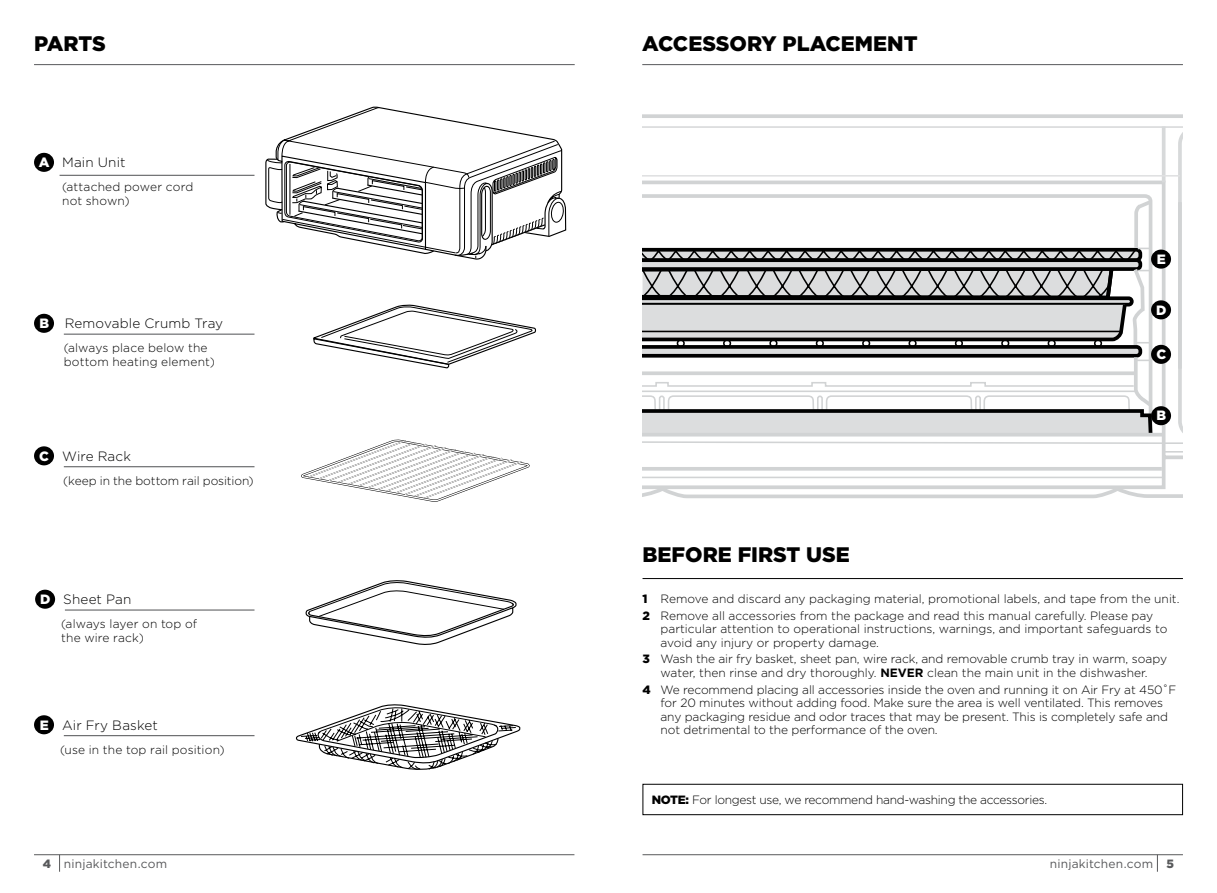
<style>
.page{position:relative;width:1217px;height:893px;background:#fff}
.page>*{position:absolute;margin:0;border:0;box-sizing:border-box;transform-origin:0 0}
.t1{font:900 21px "Gotham";color:#000}
.t2{font:300 13.5px "Gotham";letter-spacing:.01em;color:#000}
.t3{font:900 13.5px "Gotham";color:#fff}
.t4{font:300 12px/13.5px "Gotham";letter-spacing:-.01em;color:#000}
.t5{font:300 12px/13.5px "Gotham";letter-spacing:.01em;color:#000}
.t6{font:300 12px/13.5px "Gotham";letter-spacing:.015em;color:#000}
.t7{font:12px "Gotham";letter-spacing:.015em;color:#58595b}
.s1{font-weight:900;color:#fff}
.s2{font-weight:900}
.s3{font-weight:700}
</style>
<div class="page">
<hr style="left:34px;top:64px;width:540px;height:1px;background:#58595b">
<hr style="left:34px;top:854px;width:540px;height:1px;background:#58595b">
<svg style="left:59px;top:855px;width:1px;height:17px"></svg>
<hr style="left:642px;top:64px;width:540px;height:1px;background:#58595b">
<hr style="left:642px;top:854px;width:540px;height:1px;background:#58595b">
<svg style="left:1156px;top:855px;width:1px;height:16px"></svg>
<svg style="left:265px;top:107px;width:301px;height:153px"></svg>
<hr style="left:1216px;top:202px;width:1px;height:167px;background:#d1d3d4">
<svg style="left:642px;top:114px;width:540px;height:2px"></svg>
<svg style="left:642px;top:116px;width:540px;height:2px"></svg>
<svg style="left:642px;top:126px;width:540px;height:372px"></svg>
<div style="left:1150px;top:345px;width:20px;height:19px;background:#000;border-radius:50%"></div>
<div style="left:642px;top:784px;width:540px;height:31px;border:1px solid #000"></div>
<div style="left:1150px;top:250px;width:20px;height:19px;background:#000;border-radius:50%"></div>
<svg style="left:296px;top:704px;width:225px;height:66px"></svg>
<svg style="left:301px;top:439px;width:228px;height:62px"></svg>
<div style="left:1150px;top:406px;width:20px;height:19px;background:#000;border-radius:50%"></div>
<div style="left:1150px;top:300px;width:20px;height:19px;background:#000;border-radius:50%"></div>
<svg style="left:313px;top:304px;width:223px;height:64px"></svg>
<svg style="left:306px;top:580px;width:211px;height:65px"></svg>
<hr style="left:642px;top:578px;width:540px;height:1px;background:#000">
<hr style="left:60px;top:175px;width:194px;height:1px;background:#636466">
<div style="left:34px;top:153px;width:20px;height:19px;background:#000;border-radius:50%"></div>
<hr style="left:64px;top:735px;width:190px;height:1px;background:#636466">
<div style="left:34px;top:715px;width:20px;height:19px;background:#000;border-radius:50%"></div>
<hr style="left:64px;top:466px;width:190px;height:1px;background:#636466">
<div style="left:34px;top:446px;width:20px;height:19px;background:#000;border-radius:50%"></div>
<hr style="left:64px;top:334px;width:190px;height:1px;background:#636466">
<div style="left:34px;top:314px;width:20px;height:19px;background:#000;border-radius:50%"></div>
<hr style="left:65px;top:609px;width:189px;height:2px;background:#636466">
<div style="left:35px;top:590px;width:20px;height:19px;background:#000;border-radius:50%"></div>
<h1 class="t1" style="left:34px;top:29px;width:73px">PARTS</h1>
<h1 class="t1" style="left:642px;top:29px;width:277px">ACCESSORY PLACEMENT</h1>
<p class="t2" style="left:39px;top:154px;width:88px"><span class="s1">A</span> Main Unit</p>
<p class="t5" style="left:62px;top:180px;width:133px">(attached power cord not shown)</p>
<p class="t2" style="left:39px;top:315px;width:185px"><span class="s1">B</span> Removable Crumb Tray</p>
<p class="t6" style="left:64px;top:341px;width:153px">(always place below the bottom heating element)</p>
<p class="t2" style="left:39px;top:448px;width:93px"><span class="s1">C</span> Wire Rack</p>
<p class="t4" style="left:63px;top:474px;width:192px">(keep in the bottom rail position)</p>
<p class="t2" style="left:40px;top:591px;width:93px"><span class="s1">D</span> Sheet Pan</p>
<p class="t4" style="left:61px;top:617px;width:137px">(always layer on top of the wire rack)</p>
<p class="t2" style="left:40px;top:716px;width:119px"><span class="s1">E</span> Air Fry Basket</p>
<p class="t5" style="left:60px;top:742px;width:166px">(use in the top rail position)</p>
<p class="t3" style="left:1156px;top:250px;width:11px">E</p>
<p class="t3" style="left:1155px;top:300px;width:12px">D</p>
<p class="t3" style="left:1155px;top:345px;width:11px">C</p>
<p class="t3" style="left:1156px;top:406px;width:11px">B</p>
<h1 class="t1" style="left:642px;top:540px;width:209px">BEFORE FIRST USE</h1>
<p class="t4" style="left:642px;top:590px;width:538px;line-height:16.8px"><span class="s2">1</span> Remove and discard any packaging material, promotional labels, and tape from the unit.<br><span class="s2">2</span> Remove all accessories from the package and read this manual carefully. Please pay</p>
<p class="t4" style="left:660px;top:622px;width:508px">particular attention to operational instructions, warnings, and important safeguards to avoid any injury or property damage.</p>
<p class="t4" style="left:642px;top:652px;width:526px;text-align:center"><span class="s2">3</span> Wash the air fry basket, sheet pan, wire rack, and removable crumb tray in warm, soapy water, then rinse and dry thoroughly. <span class="s3">NEVER</span> clean the main unit in the dishwasher.</p>
<p class="t4" style="left:660px;top:682px;width:517px;text-indent:-18px"><span class="s2">4</span> We recommend placing all accessories inside the oven and running it on Air Fry at 450˚F for 20 minutes without adding food. Make sure the area is well ventilated. This removes any packaging residue and odor traces that may be present. This is completely safe and not detrimental to the performance of the oven.</p>
<p class="t4" style="left:651px;top:793px;width:397px"><span class="s2">NOTE:</span> For longest use, we recommend hand-washing the accessories.</p>
<p class="t7" style="left:43px;top:856px;width:126px"><span class="s2">4</span> ninjakitchen.com</p>
<p class="t7" style="left:1049px;top:856px;width:125px">ninjakitchen.com <span class="s2">5</span></p>
</div>
